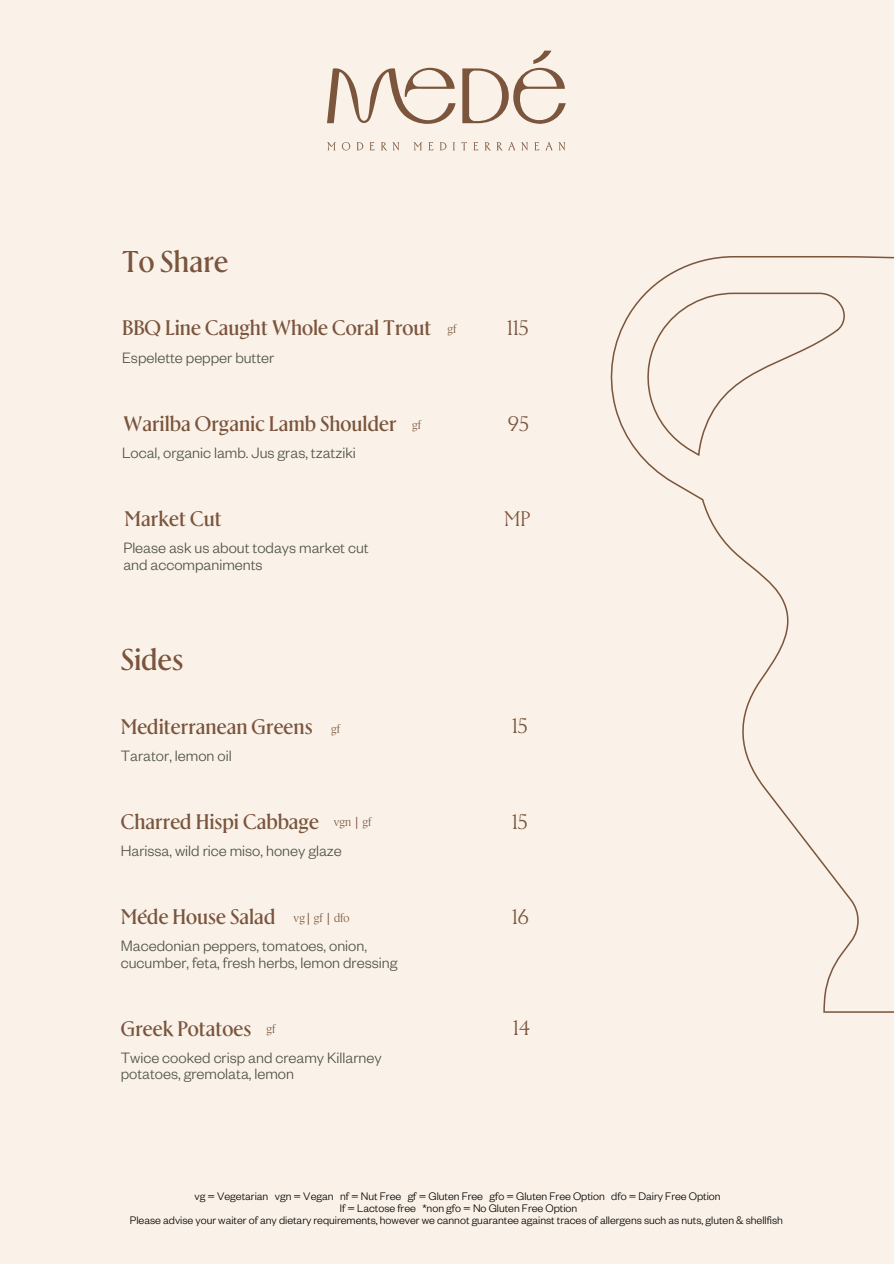
<style>
.page{position:relative;width:894px;height:1264px;background:#fff}
.page>*{position:absolute;margin:0;border:0;box-sizing:border-box;transform-origin:0 0}
.t1{font:500 30px "Rector";color:#7a543d}
.t2{font:500 21px "Rector";color:#7a543d}
.t3{font:21px "Rector";color:#7a543d}
.t4{font:300 16.5px/16.8px "Founders Grotesk";color:#4f5247}
.t5{font:300 12px/12px "Founders Grotesk";color:#000;text-align:center}
.t6{font:12px "Rector";color:#7a543d}
.s1{font-family:"Noto Sans"}
</style>
<div class="page">
<div style="left:0;top:0;width:893px;height:1263px;background:#faf2e8"></div>
<svg style="left:462px;top:51px;width:103px;height:73px"></svg>
<svg style="left:327px;top:68px;width:128px;height:56px"></svg>
<svg style="left:327px;top:142px;width:238px;height:9px"></svg>
<svg style="left:610px;top:256px;width:283px;height:757px"></svg>
<h2 class="t1" style="left:122px;top:242px;width:108px">To Share</h2>
<p class="t2" style="left:122px;top:314px;width:311px">BBQ Line Caught Whole Coral Trout</p>
<h3 class="t4" style="left:122px;top:348px;width:154px">Espelette pepper butter</h3>
<h3 class="t6" style="left:447px;top:321px;width:10px">gf</h3>
<h5 class="t2" style="left:123px;top:409px;width:274px">Warilba Organic Lamb Shoulder</h5>
<p class="t4" style="left:122px;top:444px;width:235px">Local, organic lamb. Jus gras, tzatziki</p>
<h4 class="t6" style="left:412px;top:417px;width:10px">gf</h4>
<h3 class="t2" style="left:124px;top:505px;width:99px">Market Cut</h3>
<p class="t4" style="left:123px;top:539px;width:247px">Please ask us about todays market cut and accompaniments</p>
<p class="t1" style="left:121px;top:640px;width:64px">Sides</p>
<h1 class="t2" style="left:121px;top:712px;width:193px">Mediterranean Greens</h1>
<p class="t4" style="left:121px;top:746px;width:112px">Tarator, lemon oil</p>
<p class="t6" style="left:331px;top:721px;width:10px">gf</p>
<p class="t2" style="left:121px;top:807px;width:200px">Charred Hispi Cabbage</p>
<p class="t6" style="left:334px;top:814px;width:39px">vgn <span class="s1">|</span> gf</p>
<h3 class="t4" style="left:121px;top:842px;width:222px">Harissa, wild rice miso, honey glaze</h3>
<h5 class="t2" style="left:121px;top:903px;width:156px">Mede House Salad</h5>
<p class="t6" style="left:293px;top:909px;width:57px">vg<span class="s1">|</span> gf <span class="s1">|</span> dfo</p>
<h5 class="t4" style="left:121px;top:936px;width:278px">Macedonian peppers, tomatoes, onion, cucumber, feta, fresh herbs, lemon dressing</h5>
<h3 class="t2" style="left:121px;top:1014px;width:132px">Greek Potatoes</h3>
<h5 class="t6" style="left:266px;top:1021px;width:10px">gf</h5>
<h5 class="t4" style="left:121px;top:1048px;width:262px">Twice cooked crisp and creamy Killarney potatoes, gremolata, lemon</h5>
<p class="t3" style="left:507px;top:314px;width:23px">115</p>
<h1 class="t3" style="left:508px;top:409px;width:22px">95</h1>
<p class="t3" style="left:504px;top:505px;width:27px">MP</p>
<h3 class="t3" style="left:511px;top:712px;width:17px">15</h3>
<h3 class="t3" style="left:511px;top:807px;width:17px">15</h3>
<h5 class="t3" style="left:511px;top:903px;width:19px">16</h5>
<h5 class="t3" style="left:512px;top:1014px;width:19px">14</h5>
<p class="t5" style="left:194px;top:1189px;width:527px">vg = Vegetarian vgn = Vegan nf = Nut Free gf = Gluten Free gfo = Gluten Free Option dfo = Dairy Free Option</p>
<p class="t5" style="left:130px;top:1201px;width:654px">lf = Lactose free *non gfo = No Gluten Free Option<br>Please advise your waiter of any dietary requirements, however we cannot guarantee against traces of allergens such as nuts, gluten &amp; shellfish</p>
</div>
